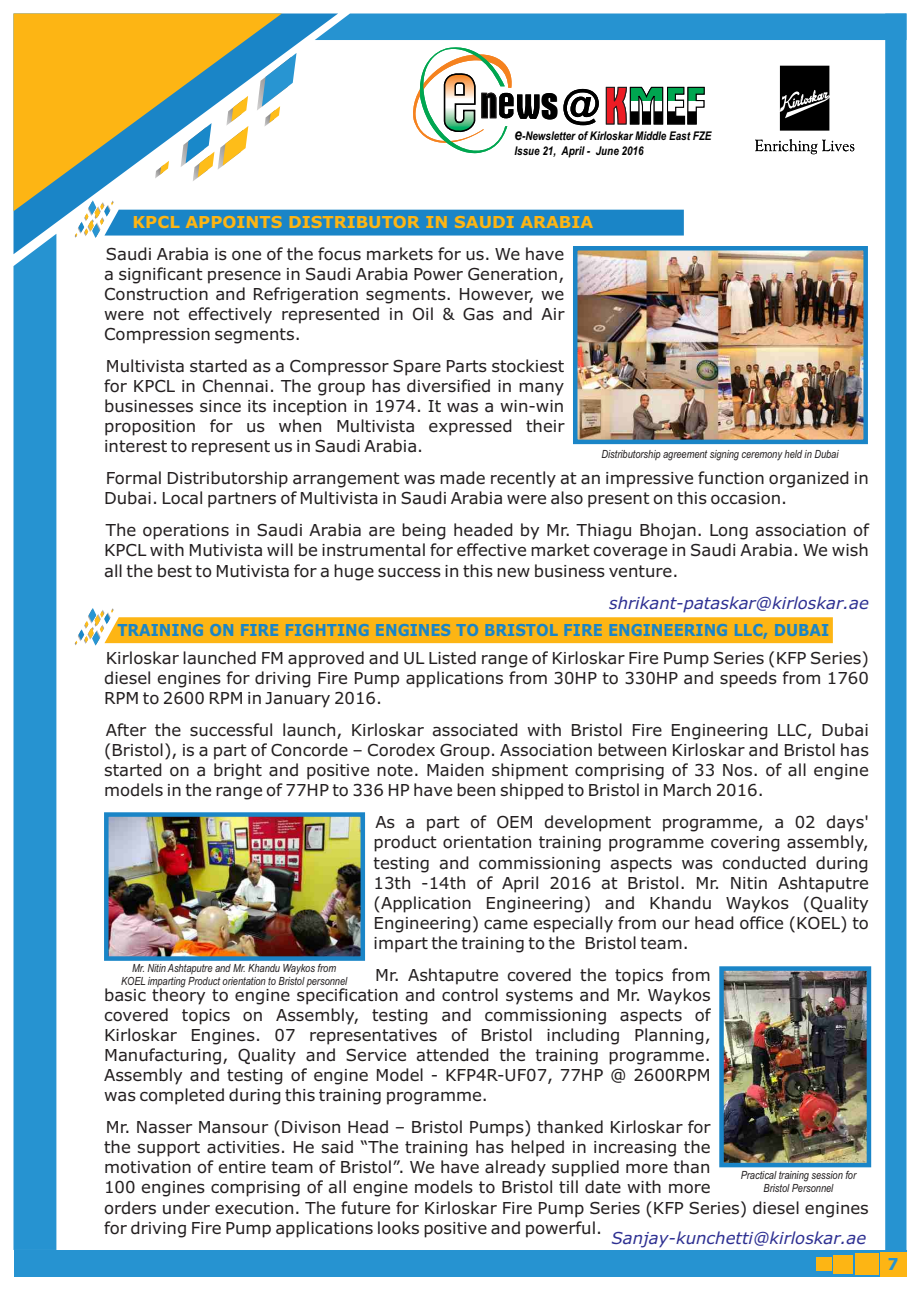
<style>
.page{position:relative;width:920px;height:1290px;background:#fff}
.page>*{position:absolute;margin:0;border:0;box-sizing:border-box;transform-origin:0 0}
.t1{font:39.3px "Impact";color:#000;scale:.92 1}
.t2{font:16.5px/20.1px "Verdana";color:#231f20;text-align:justify}
.t3{font:700 16.5px "Verdana";color:#1a85c7;scale:.9 1}
.t4{font:italic 16.5px "Verdana";color:#2e3092}
.t5{font:700 16.5px "Verdana";color:#fdb514}
.t6{font:700 16.5px "Tahoma";color:#2693d1}
.t7{font:italic 700 12px/14.4px "Arial";color:#000;scale:.82 1}
.t8{font:italic 11.25px/12.6px "Arial Narrow";color:#231f20;text-align:center}
.s1{font-size:16.5px}
.s2{font-family:"Ebrima";font-weight:400;color:#fff}
</style>
<div class="page">
<svg style="left:14px;top:14px;width:301px;height:240px"></svg>
<svg style="left:14px;top:14px;width:268px;height:197px;fill:#fdb514"></svg>
<div style="left:14px;top:1250px;width:892px;height:26px;background:#2693d1"></div>
<svg style="left:315px;top:14px;width:570px;height:141px"></svg>
<div style="left:14px;top:234px;width:42px;height:1016px;background:#2693d1"></div>
<div style="left:885px;top:14px;width:21px;height:1238px;background:#2693d1"></div>
<div style="left:880px;top:1252px;width:27px;height:25px;background:#fdb514"></div>
<div style="left:855px;top:1253px;width:24px;height:22px;background:#fdb514"></div>
<div style="left:833px;top:1255px;width:20px;height:18px;background:#fdb514"></div>
<div style="left:816px;top:1257px;width:15px;height:14px;background:#fdb514"></div>
<svg style="left:75px;top:200px;width:609px;height:38px"></svg>
<img style="left:578px;top:251px;width:285px;height:188px">
<div style="left:573px;top:246px;width:295px;height:198px;border:4px solid #1a85c7"></div>
<svg style="left:75px;top:608px;width:758px;height:38px"></svg>
<img style="left:109px;top:817px;width:251px;height:139px">
<img style="left:724px;top:971px;width:142px;height:191px">
<div style="left:104px;top:812px;width:261px;height:149px;border:4px solid #1a85c7"></div>
<div style="left:719px;top:966px;width:152px;height:201px;border:4px solid #1a85c7"></div>
<h1 class="t1" style="left:541px;top:88px;width:20px">s</h1>
<p class="t7" style="left:515px;top:130px;width:241px"><span class="s1">e</span>-Newsletter of Kirloskar Middle East FZE<br>Issue 21, April - June 2016</p>
<p class="t5" style="left:133px;top:215px;width:462px">KPCL APPOINTS DISTRIBUTOR IN SAUDI ARABIA</p>
<p class="t2" style="left:104px;top:245px;width:462px">Saudi Arabia is one of the focus markets for us. We have a significant presence in Saudi Arabia Power Generation, Construction and Refrigeration segments. However, we were not effectively represented in Oil &amp; Gas and Air Compression segments.</p>
<p class="t2" style="left:104px;top:357px;width:462px">Multivista started as a Compressor Spare Parts stockiest for KPCL in Chennai. The group has diversified in many businesses since its inception in 1974. It was a win-win proposition for us when Multivista expressed their interest to represent us in Saudi Arabia.</p>
<p class="t2" style="left:104px;top:470px;width:766px">Formal Distributorship arrangement was made recently at an impressive function organized in<br>Dubai. Local partners of Multivista in Saudi Arabia were also present on this occasion.</p>
<p class="t2" style="left:104px;top:522px;width:766px">The operations in Saudi Arabia are being headed by Mr. Thiagu Bhojan. Long association of KPCL with Mutivista will be instrumental for effective market coverage in Saudi Arabia. We wish all the best to Mutivista for a huge success in this new business venture.</p>
<p class="t4" style="left:609px;top:596px;width:261px">shrikant-pataskar@kirloskar.ae</p>
<p class="t8" style="left:602px;top:449px;width:238px">Distributorship agreement signing ceremony held in Dubai</p>
<p class="t3" style="left:117px;top:623px;width:792px">TRAINING ON FIRE FIGHTING ENGINES TO BRISTOL FIRE ENGINEERING LLC, DUBAI</p>
<p class="t2" style="left:104px;top:649px;width:766px">Kirloskar launched FM approved and UL Listed range of Kirloskar Fire Pump Series (KFP Series) diesel engines for driving Fire Pump applications from 30HP to 330HP and speeds from 1760<br>RPM to 2600 RPM in January 2016.</p>
<p class="t2" style="left:104px;top:721px;width:766px">After the successful launch, Kirloskar associated with Bristol Fire Engineering LLC, Dubai (Bristol), is a part of Concorde – Corodex Group. Association between Kirloskar and Bristol has started on a bright and positive note. Maiden shipment comprising of 33 Nos. of all engine models in the range of 77HP to 336 HP have been shipped to Bristol in March 2016.</p>
<p class="t2" style="left:374px;top:814px;width:497px">As a part of OEM development programme, a 02 days' product orientation training programme covering assembly, testing and commissioning aspects was conducted during 13th -14th of April 2016 at Bristol. Mr. Nitin Ashtaputre (Application Engineering) and Khandu Waykos (Quality Engineering) came especially from our head office (KOEL) to impart the training to the Bristol team.</p>
<p class="t2" style="left:104px;top:966px;width:608px;text-indent:271px">Mr. Ashtaputre covered the topics from basic theory to engine specification and control systems and Mr. Waykos covered topics on Assembly, testing and commissioning aspects of Kirloskar Engines. 07 representatives of Bristol including Planning, Manufacturing, Quality and Service attended the training programme.<br>Assembly and testing of engine Model - KFP4R-UF07, 77HP @ 2600RPM was completed during this training programme.</p>
<p class="t2" style="left:104px;top:1118px;width:766px;text-align:left">Mr. Nasser Mansour (Divison Head – Bristol Pumps) thanked Kirloskar for<br>the support activities. He said “The training has helped in increasing the<br>motivation of entire team of Bristol”. We have already supplied more than<br>100 engines comprising of all engine models to Bristol till date with more<br>orders under execution. The future for Kirloskar Fire Pump Series (KFP Series) diesel engines for driving Fire Pump applications looks positive and powerful.</p>
<p class="t8" style="left:121px;top:963px;width:228px">Mr. Nitin Ashtaputre and Mr. Khandu Waykos from<br>KOEL imparting Product orientation to Bristol personnel</p>
<p class="t8" style="left:741px;top:1170px;width:117px">Practical training session for<br>Bristol Personnel</p>
<p class="t4" style="left:612px;top:1231px;width:256px">Sanjay-kunchetti@kirloskar.ae</p>
<p class="t6" style="left:888px;top:1258px;width:13px">7<span class="s2">1</span></p>
</div>
